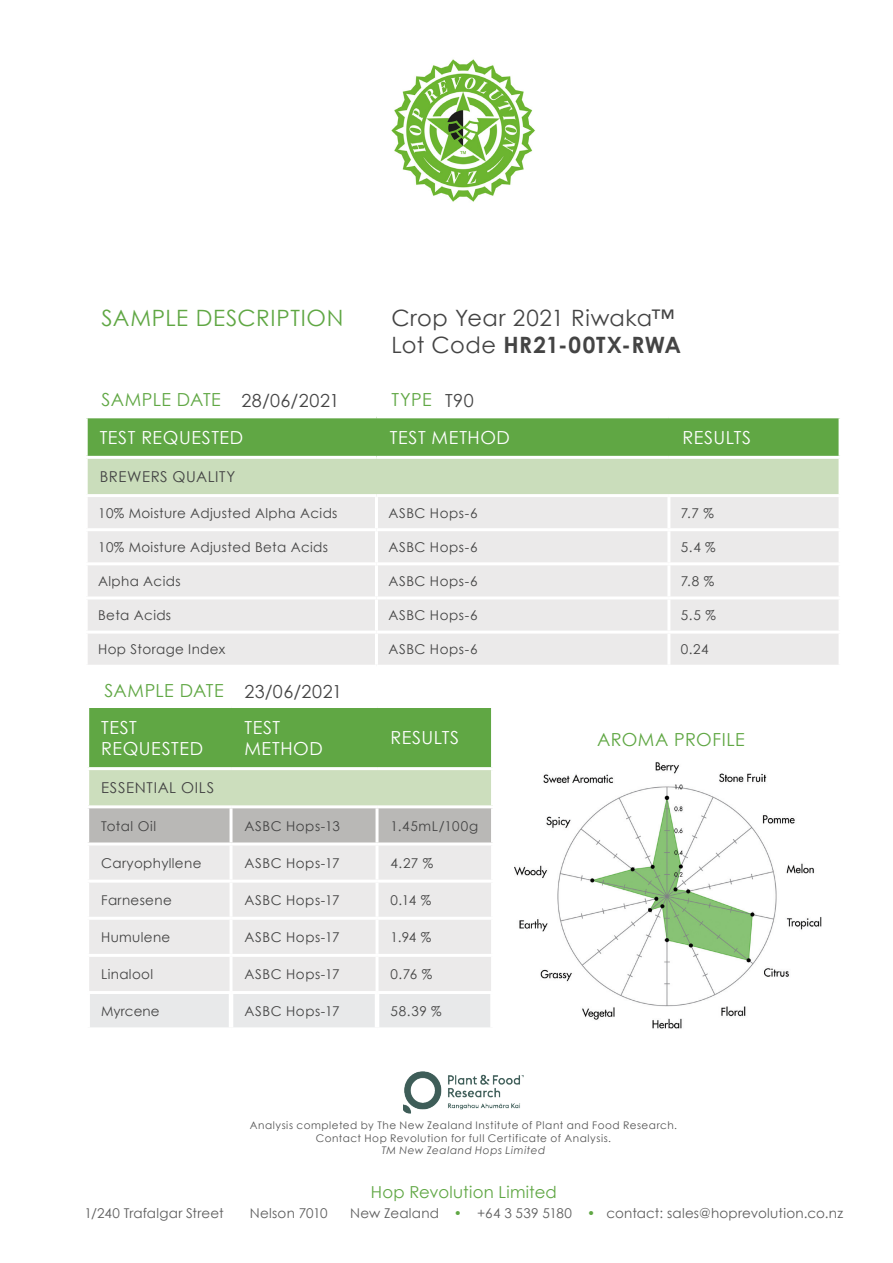
<style>
.page{position:relative;width:893px;height:1263px;background:#fff}
.page>*{position:absolute;margin:0;border:0;box-sizing:border-box;transform-origin:0 0}
.t1{font:22.5px/27px "Century Gothic";letter-spacing:.025em;color:#444}
.t2{font:22.5px "Century Gothic";letter-spacing:.03em;color:#60a744}
.t3{font:18px/21.6px "Century Gothic";letter-spacing:.03em;color:#fff}
.t4{font:18px "Century Gothic";letter-spacing:.025em;color:#60a744}
.t5{font:16.5px "Century Gothic";letter-spacing:.015em;color:#60a744}
.t6{font:15px "Century Gothic";letter-spacing:.04em;color:#444}
.t7{font:13.5px "Century Gothic";letter-spacing:.025em;color:#444}
.t8{font:13.5px "Century Gothic";letter-spacing:.015em;color:#5e5e5e}
.t9{font:13.5px "Century Gothic";letter-spacing:.055em;color:#444}
.t10{font:13.5px "Century Gothic";color:#444}
.t11{font:10.5px/12.6px "Century Gothic";letter-spacing:.05em;color:#555;text-align:center}
.t12{font:italic 10.5px "Century Gothic";letter-spacing:.05em;color:#555}
.s1{font-weight:700}
.s2{color:#444}
.s3{color:#60a744}
</style>
<div class="page">
<img style="left:391px;top:59px;width:144px;height:143px">
<div style="left:89px;top:708px;width:402px;height:59px;background:#60a744"></div>
<div style="left:88px;top:769px;width:405px;height:38px;background:#ccdebd"></div>
<div style="left:89px;top:808px;width:402px;height:34px;background:#b9b8b6"></div>
<div style="left:89px;top:845px;width:402px;height:146px;background:#ebeaea"></div>
<div style="left:90px;top:994px;width:400px;height:33px;background:#e8e9ea"></div>
<hr style="left:229px;top:994px;width:4px;height:33px;background:#fff">
<hr style="left:375px;top:994px;width:4px;height:33px;background:#fff">
<hr style="left:86px;top:767px;width:145px;height:3px;background:#fff">
<hr style="left:231px;top:767px;width:146px;height:3px;background:#fff">
<hr style="left:377px;top:767px;width:117px;height:3px;background:#fff">
<hr style="left:86px;top:770px;width:3px;height:35px;background:#fff">
<hr style="left:491px;top:770px;width:3px;height:35px;background:#fff">
<hr style="left:86px;top:805px;width:145px;height:3px;background:#fff">
<hr style="left:231px;top:805px;width:146px;height:3px;background:#fff">
<hr style="left:230px;top:808px;width:3px;height:34px;background:#fff">
<hr style="left:377px;top:805px;width:117px;height:3px;background:#fff">
<hr style="left:376px;top:808px;width:3px;height:34px;background:#fff">
<hr style="left:230px;top:845px;width:3px;height:35px;background:#fff">
<hr style="left:376px;top:845px;width:3px;height:35px;background:#fff">
<hr style="left:86px;top:880px;width:145px;height:3px;background:#fff">
<hr style="left:231px;top:880px;width:146px;height:3px;background:#fff">
<hr style="left:230px;top:883px;width:3px;height:34px;background:#fff">
<hr style="left:377px;top:880px;width:117px;height:3px;background:#fff">
<hr style="left:376px;top:883px;width:3px;height:34px;background:#fff">
<hr style="left:86px;top:917px;width:145px;height:3px;background:#fff">
<hr style="left:231px;top:917px;width:146px;height:3px;background:#fff">
<hr style="left:230px;top:920px;width:3px;height:34px;background:#fff">
<hr style="left:377px;top:917px;width:117px;height:3px;background:#fff">
<hr style="left:376px;top:920px;width:3px;height:34px;background:#fff">
<hr style="left:86px;top:954px;width:145px;height:3px;background:#fff">
<hr style="left:231px;top:954px;width:146px;height:3px;background:#fff">
<hr style="left:230px;top:957px;width:3px;height:34px;background:#fff">
<hr style="left:377px;top:954px;width:117px;height:3px;background:#fff">
<hr style="left:376px;top:957px;width:3px;height:34px;background:#fff">
<div style="left:88px;top:418px;width:751px;height:38px;background:#60a744"></div>
<div style="left:86px;top:457px;width:754px;height:39px;background:#caddbb"></div>
<div style="left:88px;top:497px;width:751px;height:168px;background:#ebeaea"></div>
<hr style="left:85px;top:456px;width:291px;height:3px;background:#fff">
<hr style="left:376px;top:456px;width:293px;height:3px;background:#fff">
<hr style="left:669px;top:456px;width:173px;height:3px;background:#fff">
<hr style="left:85px;top:459px;width:3px;height:35px;background:#fff">
<hr style="left:839px;top:459px;width:3px;height:35px;background:#fff">
<hr style="left:85px;top:494px;width:291px;height:3px;background:#fff">
<hr style="left:376px;top:494px;width:293px;height:3px;background:#fff">
<hr style="left:375px;top:497px;width:3px;height:31px;background:#fff">
<hr style="left:669px;top:494px;width:173px;height:3px;background:#fff">
<hr style="left:667px;top:497px;width:3px;height:31px;background:#fff">
<hr style="left:85px;top:528px;width:291px;height:3px;background:#fff">
<hr style="left:376px;top:528px;width:293px;height:3px;background:#fff">
<hr style="left:375px;top:531px;width:3px;height:31px;background:#fff">
<hr style="left:669px;top:528px;width:173px;height:3px;background:#fff">
<hr style="left:667px;top:531px;width:3px;height:31px;background:#fff">
<hr style="left:85px;top:562px;width:291px;height:3px;background:#fff">
<hr style="left:376px;top:562px;width:293px;height:3px;background:#fff">
<hr style="left:375px;top:565px;width:3px;height:31px;background:#fff">
<hr style="left:669px;top:562px;width:173px;height:3px;background:#fff">
<hr style="left:667px;top:565px;width:3px;height:31px;background:#fff">
<hr style="left:85px;top:596px;width:291px;height:3px;background:#fff">
<hr style="left:376px;top:596px;width:293px;height:3px;background:#fff">
<hr style="left:375px;top:599px;width:3px;height:32px;background:#fff">
<hr style="left:669px;top:596px;width:173px;height:3px;background:#fff">
<hr style="left:667px;top:599px;width:3px;height:32px;background:#fff">
<hr style="left:85px;top:631px;width:291px;height:3px;background:#fff">
<hr style="left:376px;top:631px;width:293px;height:3px;background:#fff">
<hr style="left:375px;top:634px;width:3px;height:31px;background:#fff">
<hr style="left:669px;top:631px;width:173px;height:3px;background:#fff">
<hr style="left:667px;top:634px;width:3px;height:31px;background:#fff">
<img style="left:514px;top:762px;width:308px;height:267px">
<img style="left:404px;top:1071px;width:119px;height:42px">
<h1 class="t2" style="left:102px;top:302px;width:243px">SAMPLE DESCRIPTION</h1>
<h1 class="t1" style="left:391px;top:304px;width:291px">Crop Year 2021 Riwaka™<br>Lot Code <span class="s1">HR21-00TX-RWA</span></h1>
<h2 class="t4" style="left:102px;top:387px;width:239px">SAMPLE DATE <span class="s2">28/06/2021</span></h2>
<h2 class="t4" style="left:391px;top:387px;width:84px">TYPE <span class="s2">T90</span></h2>
<h2 class="t3" style="left:100px;top:426px;width:145px">TEST REQUESTED</h2>
<h2 class="t3" style="left:390px;top:426px;width:121px">TEST METHOD</h2>
<h2 class="t3" style="left:682px;top:426px;width:70px">RESULTS</h2>
<p class="t6" style="left:100px;top:466px;width:137px">BREWERS QUALITY</p>
<p class="t7" style="left:98px;top:503px;width:241px">10% Moisture Adjusted Alpha Acids</p>
<p class="t7" style="left:388px;top:503px;width:91px">ASBC Hops-6</p>
<p class="t7" style="left:681px;top:503px;width:34px">7.7 %</p>
<p class="t7" style="left:98px;top:537px;width:231px">10% Moisture Adjusted Beta Acids</p>
<p class="t7" style="left:388px;top:537px;width:91px">ASBC Hops-6</p>
<p class="t7" style="left:681px;top:537px;width:36px">5.4 %</p>
<p class="t7" style="left:98px;top:572px;width:84px">Alpha Acids</p>
<p class="t7" style="left:388px;top:572px;width:91px">ASBC Hops-6</p>
<p class="t7" style="left:681px;top:572px;width:35px">7.8 %</p>
<p class="t7" style="left:98px;top:606px;width:75px">Beta Acids</p>
<p class="t7" style="left:388px;top:606px;width:91px">ASBC Hops-6</p>
<p class="t7" style="left:681px;top:606px;width:36px">5.5 %</p>
<p class="t7" style="left:98px;top:640px;width:129px">Hop Storage Index</p>
<p class="t7" style="left:388px;top:640px;width:91px">ASBC Hops-6</p>
<p class="t7" style="left:681px;top:640px;width:29px">0.24</p>
<h2 class="t4" style="left:104px;top:678px;width:239px">SAMPLE DATE <span class="s2">23/06/2021</span></h2>
<h2 class="t3" style="left:101px;top:716px;width:103px">TEST<br>REQUESTED</h2>
<h2 class="t3" style="left:245px;top:716px;width:80px">TEST<br>METHOD</h2>
<h2 class="t3" style="left:391px;top:727px;width:70px">RESULTS</h2>
<p class="t6" style="left:101px;top:777px;width:114px">ESSENTIAL OILS</p>
<p class="t7" style="left:101px;top:816px;width:57px">Total Oil</p>
<p class="t7" style="left:245px;top:816px;width:97px">ASBC Hops-13</p>
<p class="t9" style="left:391px;top:816px;width:89px">1.45mL/100g</p>
<p class="t7" style="left:101px;top:853px;width:102px">Caryophyllene</p>
<p class="t7" style="left:245px;top:853px;width:96px">ASBC Hops-17</p>
<p class="t7" style="left:391px;top:853px;width:44px">4.27 %</p>
<p class="t7" style="left:101px;top:890px;width:72px">Farnesene</p>
<p class="t7" style="left:245px;top:890px;width:96px">ASBC Hops-17</p>
<p class="t7" style="left:391px;top:890px;width:42px">0.14 %</p>
<p class="t7" style="left:101px;top:927px;width:71px">Humulene</p>
<p class="t7" style="left:245px;top:927px;width:96px">ASBC Hops-17</p>
<p class="t7" style="left:391px;top:927px;width:42px">1.94 %</p>
<p class="t7" style="left:101px;top:965px;width:53px">Linalool</p>
<p class="t7" style="left:245px;top:965px;width:96px">ASBC Hops-17</p>
<p class="t7" style="left:391px;top:965px;width:43px">0.76 %</p>
<p class="t10" style="left:101px;top:1002px;width:60px">Myrcene</p>
<p class="t7" style="left:245px;top:1002px;width:96px">ASBC Hops-17</p>
<p class="t7" style="left:391px;top:1002px;width:53px">58.39 %</p>
<h2 class="t4" style="left:597px;top:726px;width:149px">AROMA PROFILE</h2>
<p class="t11" style="left:250px;top:1119px;width:429px">Analysis completed by The New Zealand Institute of Plant and Food Research.<br>Contact Hop Revolution for full Certificate of Analysis.</p>
<p class="t12" style="left:382px;top:1143px;width:165px">TM New Zealand Hops Limited</p>
<p class="t5" style="left:371px;top:1180px;width:187px">Hop Revolution Limited</p>
<p class="t8" style="left:85px;top:1204px;width:141px">1/240 Trafalgar Street</p>
<p class="t8" style="left:250px;top:1204px;width:79px">Nelson 7010</p>
<p class="t8" style="left:350px;top:1204px;width:494px">New Zealand <span class="s3">•</span> +64 3 539 5180 <span class="s3">•</span> contact: sales@hoprevolution.co.nz</p>
</div>
